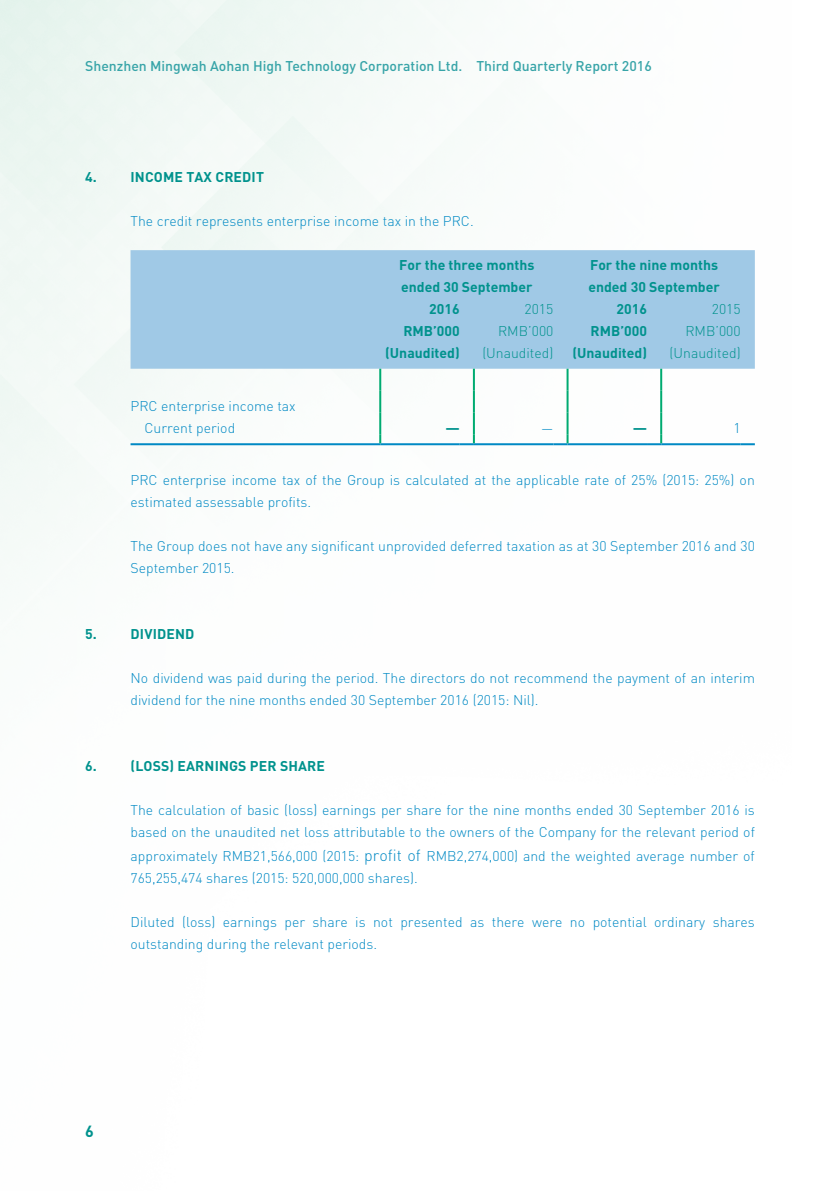
<style>
.page{position:relative;width:840px;height:1191px;background:#fff}
.page>*{position:absolute;margin:0;border:0;box-sizing:border-box;transform-origin:0 0}
.t1{font:700 16px "DIN Pro";color:#00928d}
.t2{font:300 14px/22px "DIN Pro";color:#0089c4}
.t3{font:700 14px/22px "DIN Pro";color:#00928d}
.t4{font:500 14px "DIN Pro";color:#37a4a8}
.t5{font:300 14px "DIN Pro";color:#00928d}
.s1{font-size:16px}
</style>
<div class="page">
<img style="left:0;top:0;width:755px;height:559px">
<div style="left:130px;top:250px;width:624px;height:119px;background:#a0c9e6"></div>
<hr style="left:130px;top:443px;width:250px;height:2px;background:#0089c4">
<hr style="left:380px;top:443px;width:79px;height:2px;background:#0089c4">
<hr style="left:473px;top:443px;width:80px;height:2px;background:#0089c4">
<hr style="left:567px;top:443px;width:79px;height:2px;background:#0089c4">
<hr style="left:660px;top:443px;width:80px;height:2px;background:#0089c4">
<svg style="left:740px;top:443px;width:14px;height:2px"></svg>
<hr style="left:379px;top:369px;width:2px;height:22px;background:#00ab71">
<hr style="left:472px;top:369px;width:2px;height:22px;background:#00ab71">
<hr style="left:566px;top:369px;width:2px;height:22px;background:#00ab71">
<hr style="left:659px;top:369px;width:2px;height:22px;background:#00ab71">
<hr style="left:379px;top:391px;width:2px;height:22px;background:#00ab71">
<hr style="left:472px;top:391px;width:2px;height:22px;background:#00ab71">
<hr style="left:566px;top:391px;width:2px;height:22px;background:#00ab71">
<hr style="left:659px;top:391px;width:2px;height:22px;background:#00ab71">
<hr style="left:379px;top:413px;width:2px;height:22px;background:#00ab71">
<hr style="left:472px;top:413px;width:2px;height:22px;background:#00ab71">
<hr style="left:566px;top:413px;width:2px;height:22px;background:#00ab71">
<hr style="left:659px;top:413px;width:2px;height:22px;background:#00ab71">
<svg style="left:379px;top:435px;width:2px;height:8px"></svg>
<svg style="left:459px;top:435px;width:15px;height:10px"></svg>
<svg style="left:553px;top:435px;width:15px;height:10px"></svg>
<svg style="left:646px;top:435px;width:15px;height:10px"></svg>
<p class="t4" style="left:85px;top:56px;width:568px">Shenzhen Mingwah Aohan High Technology Corporation Ltd. Third Quarterly Report 2016</p>
<p class="t3" style="left:85px;top:165px;width:13px">4.</p>
<p class="t3" style="left:130px;top:165px;width:135px">INCOME TAX CREDIT</p>
<p class="t2" style="left:130px;top:209px;width:344px">The credit represents enterprise income tax in the PRC.</p>
<p class="t3" style="left:399px;top:253px;width:136px">For the three months ended 30 September</p>
<p class="t3" style="left:588px;top:253px;width:133px">For the nine months ended 30 September</p>
<p class="t3" style="left:429px;top:297px;width:32px">2016</p>
<p class="t5" style="left:524px;top:299px;width:30px">2015</p>
<p class="t3" style="left:616px;top:297px;width:32px">2016</p>
<p class="t5" style="left:711px;top:299px;width:30px">2015</p>
<p class="t3" style="left:403px;top:319px;width:58px">RMB’000</p>
<p class="t5" style="left:498px;top:321px;width:57px">RMB’000</p>
<p class="t3" style="left:590px;top:319px;width:58px">RMB’000</p>
<p class="t5" style="left:685px;top:321px;width:57px">RMB’000</p>
<p class="t3" style="left:385px;top:341px;width:76px">(Unaudited)</p>
<p class="t5" style="left:482px;top:343px;width:72px">(Unaudited)</p>
<p class="t3" style="left:572px;top:341px;width:76px">(Unaudited)</p>
<p class="t5" style="left:669px;top:343px;width:72px">(Unaudited)</p>
<p class="t2" style="left:144px;top:394px;width:152px;text-indent:-14px">PRC enterprise income tax<br>Current period</p>
<p class="t3" style="left:445px;top:416px;width:16px">—</p>
<p class="t2" style="left:541px;top:416px;width:14px">—</p>
<p class="t3" style="left:632px;top:416px;width:16px">—</p>
<p class="t2" style="left:733px;top:416px;width:9px">1</p>
<p class="t2" style="left:130px;top:468px;width:625px">PRC enterprise income tax of the Group is calculated at the applicable rate of 25% (2015: 25%) on estimated assessable profits.</p>
<p class="t2" style="left:130px;top:534px;width:625px">The Group does not have any significant unprovided deferred taxation as at 30 September 2016 and 30<br>September 2015.</p>
<p class="t3" style="left:85px;top:622px;width:13px">5.</p>
<p class="t3" style="left:130px;top:622px;width:65px">DIVIDEND</p>
<p class="t2" style="left:130px;top:666px;width:625px">No dividend was paid during the period. The directors do not recommend the payment of an interim dividend for the nine months ended 30 September 2016 (2015: Nil).</p>
<p class="t3" style="left:85px;top:754px;width:13px">6.</p>
<p class="t3" style="left:130px;top:754px;width:196px">(LOSS) EARNINGS PER SHARE</p>
<p class="t2" style="left:130px;top:798px;width:625px">The calculation of basic (loss) earnings per share for the nine months ended 30 September 2016 is based on the unaudited net loss attributable to the owners of the Company for the relevant period of</p>
<p class="t2" style="left:130px;top:844px;width:625px">approximately RMB21,566,000 (2015: <span class="s1">profit of</span> RMB2,274,000) and the weighted average number of<br>765,255,474 shares (2015: 520,000,000 shares).</p>
<p class="t2" style="left:130px;top:910px;width:625px">Diluted (loss) earnings per share is not presented as there were no potential ordinary shares outstanding during the relevant periods.</p>
<p class="t1" style="left:85px;top:1120px;width:10px">6</p>
</div>
